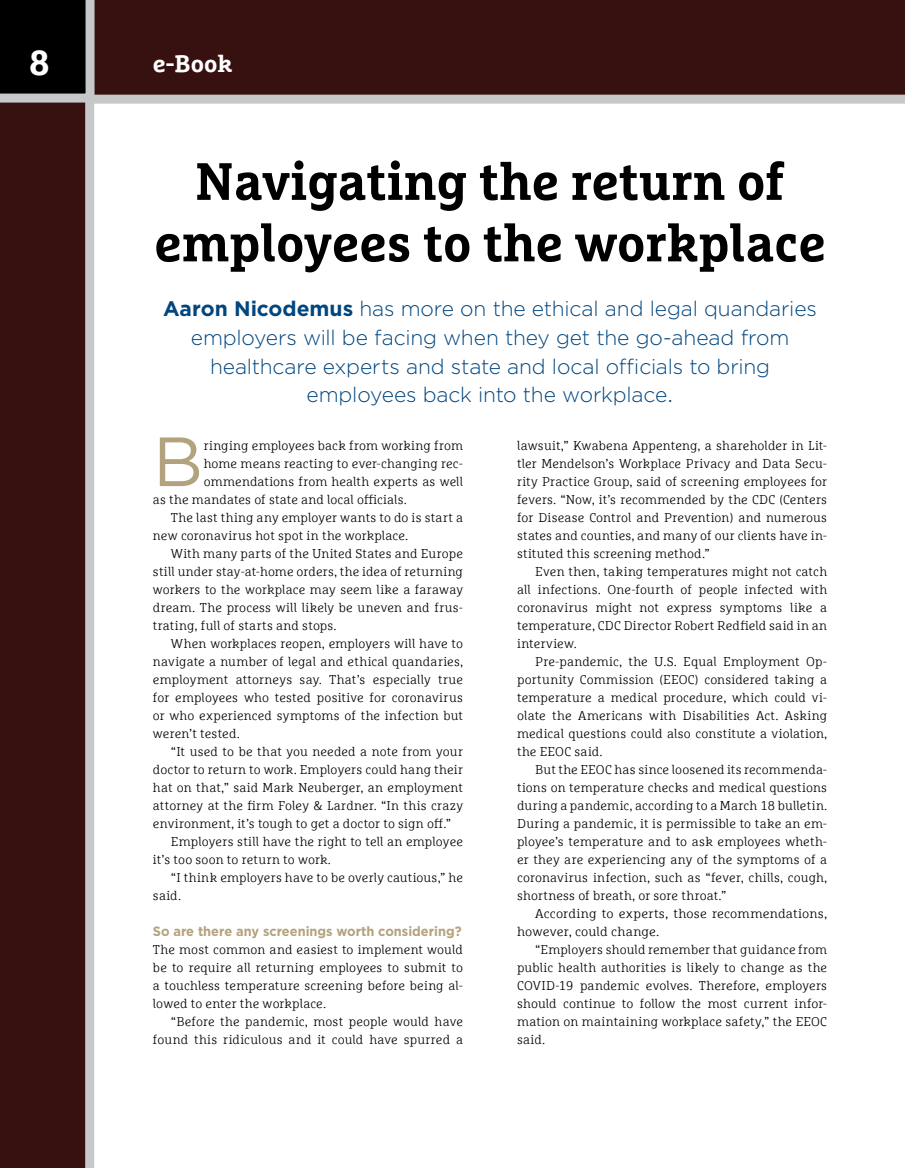
<style>
.page{position:relative;width:905px;height:1168px;background:#fff}
.page>*{position:absolute;margin:0;border:0;box-sizing:border-box;transform-origin:0 0}
.t1{font:69.45px "Gotham";color:#b3a27e}
.t2{font:700 52.5px/61.5px "Marselis Slab Offc";color:#000;text-align:center}
.t3{font:700 34.5px "Marselis Slab Offc";color:#fff}
.t4{font:700 24px "Marselis Slab Offc";color:#fff}
.t5{font:300 21px/28.5px "Gotham";letter-spacing:-.005em;color:#00467f;text-align:center}
.t6{font:700 13.5px "Gotham";color:#b3a27e;scale:.95 1}
.t7{font:300 12.75px/18px "Marselis Slab Offc";letter-spacing:.01em;color:#000;text-align:justify}
.s1{font-weight:700}
</style>
<div class="page">
<div style="left:0;top:0;width:904px;height:1168px;background:#371110"></div>
<div style="left:85px;top:95px;width:819px;height:1073px;background:#fff"></div>
<svg style="left:0;top:0;width:94px;height:103px;background:#212121"></svg>
<h3 class="t3" style="left:29px;top:41px;width:23px">8</h3>
<h3 class="t4" style="left:153px;top:49px;width:81px">e-Book</h3>
<h2 class="t2" style="left:154px;top:150px;width:673px">Navigating the return of employees to the workplace</h2>
<h3 class="t5" style="left:163px;top:294px;width:655px"><span class="s1">Aaron Nicodemus</span> has more on the ethical and legal quandaries employers will be facing when they get the go-ahead from healthcare experts and state and local officials to bring employees back into the workplace.</h3>
<h1 class="t1" style="left:153px;top:417px;width:52px">B</h1>
<p class="t7" style="left:204px;top:436px;width:261px">ringing employees back from working from</p>
<p class="t7" style="left:517px;top:436px;width:311px">lawsuit,” Kwabena Appenteng, a shareholder in Lit&shy;tler Mendelson’s Workplace Privacy and Data Secu&shy;rity Practice Group, said of screening employees for fevers. “Now, it’s recommended by the CDC (Centers for Disease Control and Prevention) and numerous states and counties, and many of our clients have in&shy;stituted this screening method.”</p>
<p class="t7" style="left:517px;top:562px;width:311px;text-indent:18px">Even then, taking temperatures might not catch all infections. One-fourth of people infected with coronavirus might not express symptoms like a temperature, CDC Director Robert Redfield said in an interview.</p>
<p class="t7" style="left:517px;top:652px;width:311px;text-indent:18px">Pre-pandemic, the U.S. Equal Employment Op&shy;portunity Commission (EEOC) considered taking a temperature a medical procedure, which could vi&shy;olate the Americans with Disabilities Act. Asking medical questions could also constitute a violation, the EEOC said.</p>
<p class="t7" style="left:517px;top:760px;width:311px;text-indent:18px">But the EEOC has since loosened its recommenda&shy;tions on temperature checks and medical questions during a pandemic, according to a March 18 bulletin.<br>During a pandemic, it is permissible to take an em&shy;ployee’s temperature and to ask employees wheth&shy;er they are experiencing any of the symptoms of a coronavirus infection, such as “fever, chills, cough, shortness of breath, or sore throat.”</p>
<p class="t7" style="left:517px;top:904px;width:311px;text-indent:18px">According to experts, those recommendations, however, could change.</p>
<p class="t7" style="left:517px;top:940px;width:311px;text-indent:18px">“Employers should remember that guidance from public health authorities is likely to change as the COVID-19 pandemic evolves. Therefore, employers should continue to follow the most current infor&shy;mation on maintaining workplace safety,” the EEOC said.</p>
<p class="t7" style="left:204px;top:454px;width:261px">home means reacting to ever-changing rec-</p>
<p class="t7" style="left:204px;top:472px;width:261px">ommendations from health experts as well</p>
<p class="t7" style="left:153px;top:490px;width:255px">as the mandates of state and local officials.</p>
<p class="t7" style="left:171px;top:508px;width:293px">The last thing any employer wants to do is start a</p>
<p class="t7" style="left:153px;top:526px;width:257px">new coronavirus hot spot in the workplace.</p>
<p class="t7" style="left:171px;top:544px;width:293px">With many parts of the United States and Europe</p>
<p class="t7" style="left:153px;top:562px;width:311px">still under stay-at-home orders, the idea of returning</p>
<p class="t7" style="left:153px;top:580px;width:311px">workers to the workplace may seem like a faraway</p>
<p class="t7" style="left:153px;top:598px;width:311px">dream. The process will likely be uneven and frus-</p>
<p class="t7" style="left:153px;top:616px;width:185px">trating, full of starts and stops.</p>
<p class="t7" style="left:171px;top:634px;width:293px">When workplaces reopen, employers will have to</p>
<p class="t7" style="left:153px;top:652px;width:311px">navigate a number of legal and ethical quandaries,</p>
<p class="t7" style="left:153px;top:670px;width:311px">employment attorneys say. That’s especially true</p>
<p class="t7" style="left:153px;top:688px;width:311px">for employees who tested positive for coronavirus</p>
<p class="t7" style="left:153px;top:706px;width:311px">or who experienced symptoms of the infection but</p>
<p class="t7" style="left:153px;top:724px;width:88px">weren’t tested.</p>
<p class="t7" style="left:171px;top:742px;width:293px">“It used to be that you needed a note from your</p>
<p class="t7" style="left:153px;top:760px;width:311px">doctor to return to work. Employers could hang their</p>
<p class="t7" style="left:153px;top:778px;width:311px">hat on that,” said Mark Neuberger, an employment</p>
<p class="t7" style="left:153px;top:796px;width:311px">attorney at the firm Foley &amp; Lardner. “In this crazy</p>
<p class="t7" style="left:153px;top:814px;width:299px">environment, it’s tough to get a doctor to sign off.”</p>
<p class="t7" style="left:171px;top:832px;width:293px">Employers still have the right to tell an employee</p>
<p class="t7" style="left:153px;top:850px;width:179px">it’s too soon to return to work.</p>
<p class="t7" style="left:171px;top:868px;width:293px">“I think employers have to be overly cautious,” he</p>
<p class="t7" style="left:153px;top:886px;width:30px">said.</p>
<p class="t6" style="left:153px;top:922px;width:326px">So are there any screenings worth considering?</p>
<p class="t7" style="left:153px;top:940px;width:311px">The most common and easiest to implement would be to require all returning employees to submit to a touchless temperature screening before being al&shy;lowed to enter the workplace.</p>
<p class="t7" style="left:153px;top:1012px;width:311px;text-align:right">“Before the pandemic, most people would have found this ridiculous and it could have spurred a</p>
</div>
